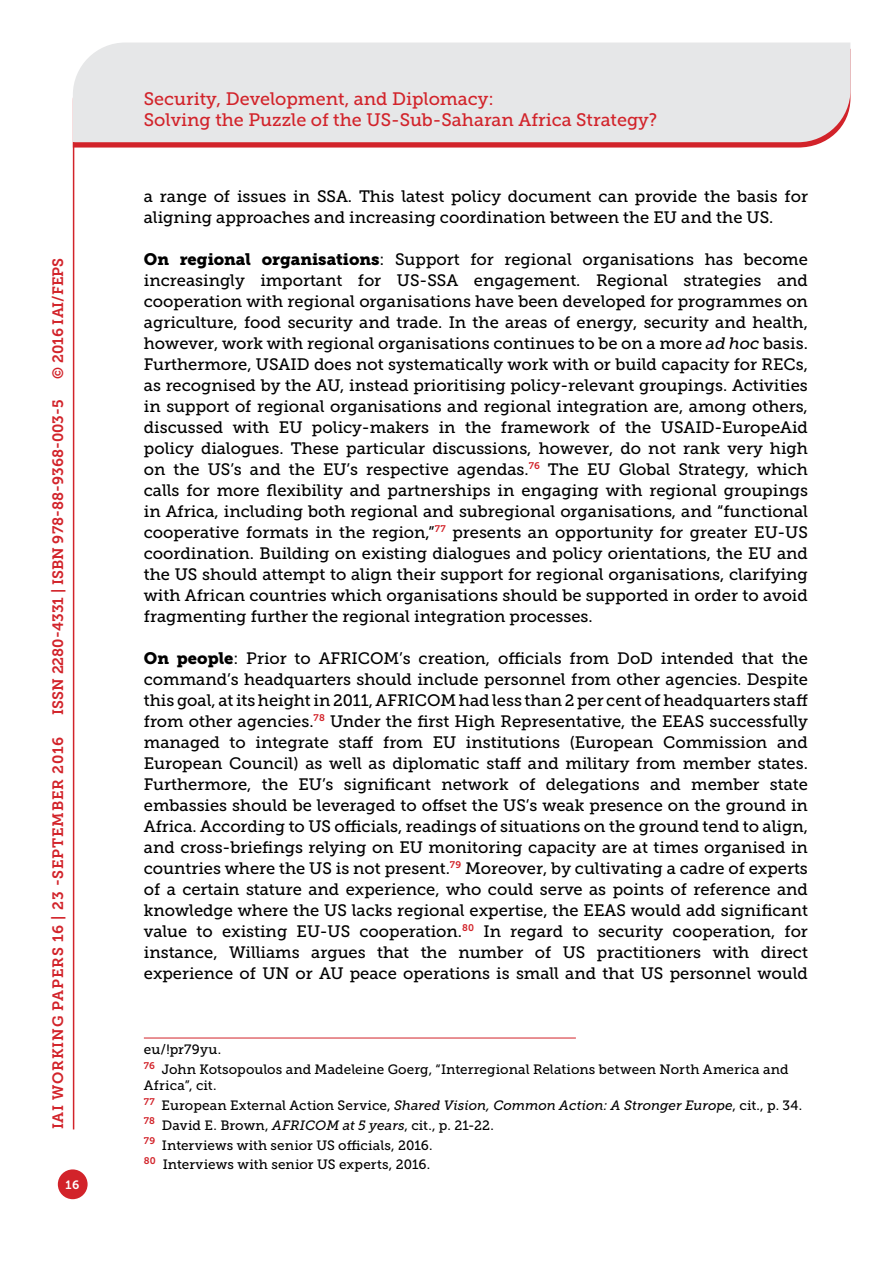
<style>
.page{position:relative;width:893px;height:1263px;background:#fff}
.page>*{position:absolute;margin:0;border:0;box-sizing:border-box;transform-origin:0 0}
.t1{font:18px/21.6px "Museo Slab 500";color:#d2232a}
.t2{font:16.5px/21px "Museo Slab 500";color:#000;text-align:justify}
.t3{font:15px "Museo Slab 700";color:#d2232a}
.t4{font:15px "Museo Slab 700";letter-spacing:.05em;color:#d2232a}
.t5{font:13.5px/19.8px "Museo Slab 500";letter-spacing:.005em;color:#000}
.t6{font:12px "Museo Slab 700";color:#fff}
.s1{font-family:"Museo Slab 900"}
.s2{font-style:italic}
</style>
<div class="page">
<svg style="left:74px;top:142px;width:749px;height:6px;background:#d63d43"></svg>
<div style="left:73px;top:43px;width:777px;height:99px;background:#e6e7e8"></div>
<div style="left:58px;top:1169px;width:30px;height:30px;background:#d2232a;border-radius:50%"></div>
<hr style="left:73px;top:142px;width:1px;height:987px;background:#d2232a">
<hr style="left:144px;top:1038px;width:432px;height:1px;background:#d2232a">
<p class="t3" style="left:50px;top:379px;width:123px;rotate:-90deg">© 2016 IAI/FEPS</p>
<p class="t3" style="left:49px;top:715px;width:317px;rotate:-90deg">ISSN 2280-4331 | ISBN 978-88-9368-003-5</p>
<p class="t4" style="left:50px;top:1129px;width:394px;rotate:-90deg">IAI WORKING PAPERS 16 | 23 -SEPTEMBER 2016</p>
<p class="t6" style="left:66px;top:1178px;width:15px">16</p>
<p class="t1" style="left:144px;top:88px;width:515px">Security, Development, and Diplomacy:<br>Solving the Puzzle of the US-Sub-Saharan Africa Strategy?</p>
<p class="t2" style="left:144px;top:186px;width:666px">a range of issues in SSA. This latest policy document can provide the basis for aligning approaches and increasing coordination between the EU and the US.</p>
<p class="t2" style="left:144px;top:248px;width:666px"><span class="s1">On regional organisations</span>: Support for regional organisations has become increasingly important for US-SSA engagement. Regional strategies and cooperation with regional organisations have been developed for programmes on agriculture, food security and trade. In the areas of energy, security and health, however, work with regional organisations continues to be on a more <span class="s2">ad hoc</span> basis.<br>Furthermore, USAID does not systematically work with or build capacity for RECs, as recognised by the AU, instead prioritising policy-relevant groupings. Activities in support of regional organisations and regional integration are, among others, discussed with EU policy-makers in the framework of the USAID-EuropeAid policy dialogues. These particular discussions, however, do not rank very high on the US’s and the EU’s respective agendas.<sup>76</sup> The EU Global Strategy, which calls for more flexibility and partnerships in engaging with regional groupings in Africa, including both regional and subregional organisations, and “functional cooperative formats in the region,”<sup>77</sup> presents an opportunity for greater EU-US coordination. Building on existing dialogues and policy orientations, the EU and the US should attempt to align their support for regional organisations, clarifying with African countries which organisations should be supported in order to avoid fragmenting further the regional integration processes.</p>
<p class="t2" style="left:144px;top:648px;width:666px"><span class="s1">On people</span>: Prior to AFRICOM’s creation, officials from DoD intended that the command’s headquarters should include personnel from other agencies. Despite this goal, at its height in 2011, AFRICOM had less than 2 per cent of headquarters staff from other agencies.<sup>78</sup> Under the first High Representative, the EEAS successfully managed to integrate staff from EU institutions (European Commission and European Council) as well as diplomatic staff and military from member states.<br>Furthermore, the EU’s significant network of delegations and member state embassies should be leveraged to offset the US’s weak presence on the ground in Africa. According to US officials, readings of situations on the ground tend to align, and cross-briefings relying on EU monitoring capacity are at times organised in countries where the US is not present.<sup>79</sup> Moreover, by cultivating a cadre of experts of a certain stature and experience, who could serve as points of reference and knowledge where the US lacks regional expertise, the EEAS would add significant value to existing EU-US cooperation.<sup>80</sup> In regard to security cooperation, for instance, Williams argues that the number of US practitioners with direct experience of UN or AU peace operations is small and that US personnel would</p>
<p class="t5" style="left:144px;top:1040px;width:646px">eu/!pr79yu.<br><sup>76</sup> John Kotsopoulos and Madeleine Goerg, “Interregional Relations between North America and</p>
<p class="t5" style="left:144px;top:1076px;width:660px">Africa”, cit.<br><sup>77</sup> European External Action Service, <span class="s2">Shared Vision, Common Action: A Stronger Europe</span>, cit., p. 34.<br><sup>78</sup> David E. Brown, <span class="s2">AFRICOM at 5 years</span>, cit., p. 21-22.<br><sup>79</sup> Interviews with senior US officials, 2016.<br><sup>80</sup> Interviews with senior US experts, 2016.</p>
</div>
